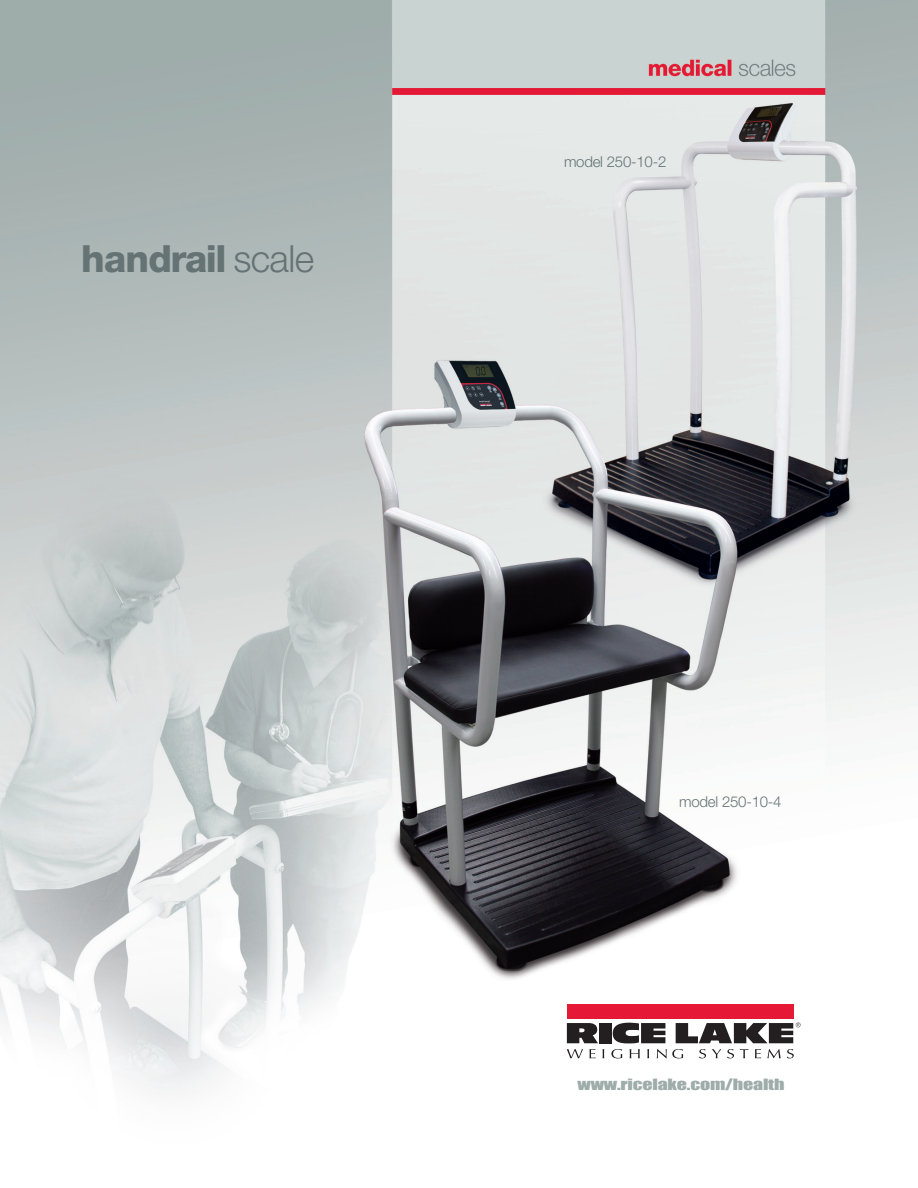
<style>
.page{position:relative;width:918px;height:1188px;background:#fff}
.page>*{position:absolute;margin:0;border:0;box-sizing:border-box;transform-origin:0 0}
.t1{font:800 37.5px "Helvetica Neue LT Std";letter-spacing:-.04em;color:#657374}
.t2{font:300 15px "Helvetica Neue LT Std";letter-spacing:-.015em;color:#657374}
.MS_Body_Copy{font:14.25px "Impact";letter-spacing:-.01em;color:#9eacaa;scale:1.4 1}
.s1{font-weight:300}
</style>
<div class="page">
<img style="left:0;top:0;width:918px;height:1094px">
<div style="left:567px;top:1004px;width:227px;height:14px;background:#e51836"></div>
<svg style="left:567px;top:1023px;width:31px;height:20px"></svg>
<div style="left:599px;top:1023px;width:13px;height:20px;background:#231f20"></div>
<svg style="left:567px;top:1049px;width:16px;height:9px"></svg>
<svg style="left:590px;top:1049px;width:6px;height:9px"></svg>
<svg style="left:611px;top:1023px;width:190px;height:35px"></svg>
<p class="t1" style="left:81px;top:236px;width:235px">handrail <span class="s1">scale</span></p>
<p class="t2" style="left:564px;top:153px;width:104px">model 250-10-2</p>
<p class="t2" style="left:679px;top:793px;width:104px">model 250-10-4</p>
<p class="MS_Body_Copy" style="left:578px;top:1073px;width:149px">www.ricelake.com/health</p>
</div>
